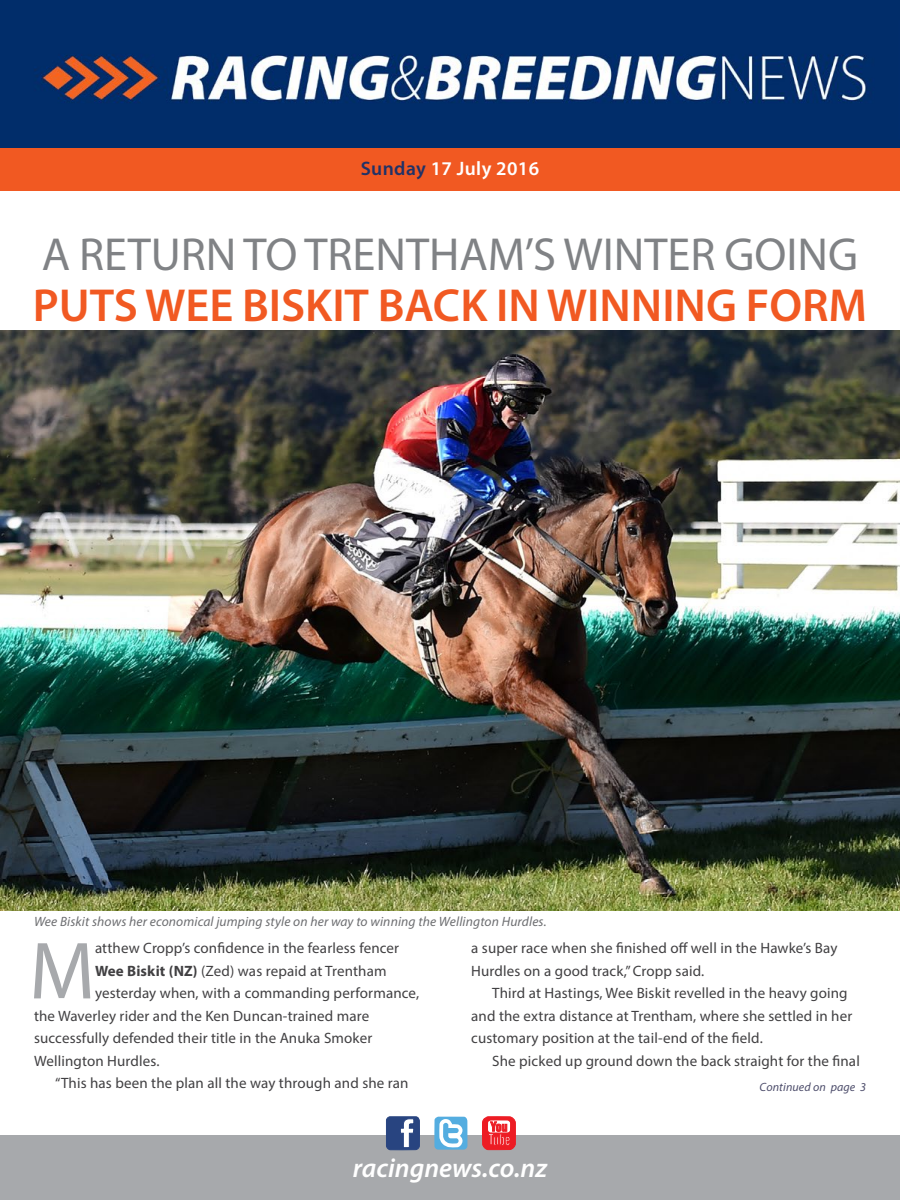
<style>
.page{position:relative;width:900px;height:1200px;background:#fff}
.page>*{position:absolute;margin:0;border:0;box-sizing:border-box;transform-origin:0 0}
.t1{font:81.75px "Myriad Pro";color:#a7a9ac}
.t2{font:46.5px "Myriad Pro";color:#808285}
.t3{font:600 46.5px "Myriad Pro";color:#f15922}
.t4{font:italic 600 27px "Myriad Pro";color:#fff}
.t5{font:600 19.5px "Myriad Pro";letter-spacing:.02em;color:#fff}
.t6{font:15px/22.5px "Myriad Pro";letter-spacing:.01em;color:#414042}
.t7{font:italic 13.5px "Myriad Pro";letter-spacing:.01em;color:#6d6e71}
.t8{font:italic 12px "Myriad Pro";letter-spacing:.01em;color:#4d4d6b}
.s1{color:#203267}
.s2{font-weight:700}
</style>
<div class="page">
<div style="left:0;top:0;width:900px;height:159px;background:#012d6a"></div>
<img style="left:34px;top:54px;width:833px;height:49px">
<div style="left:0;top:148px;width:900px;height:43px;background:#f15922"></div>
<div style="left:0;top:1136px;width:900px;height:64px;background:#a7a9ac"></div>
<svg style="left:386px;top:1117px;width:34px;height:33px"></svg>
<svg style="left:434px;top:1117px;width:33px;height:33px"></svg>
<svg style="left:482px;top:1117px;width:34px;height:33px"></svg>
<img style="left:0;top:330px;width:900px;height:580px">
<h3 class="t5" style="left:361px;top:156px;width:180px"><span class="s1">Sunday</span> 17 July 2016</h3>
<h2 class="t2" style="left:42px;top:225px;width:818px">A RETURN TO TRENTHAM’S WINTER GOING</h2>
<h2 class="t3" style="left:33px;top:276px;width:836px">PUTS WEE BISKIT BACK IN WINNING FORM</h2>
<p class="t7" style="left:34px;top:914px;width:514px">Wee Biskit shows her economical jumping style on her way to winning the Wellington Hurdles.</p>
<h1 class="t1" style="left:29px;top:921px;width:67px">M</h1>
<p class="t6" style="left:95px;top:937px;width:306px">atthew Cropp’s confidence in the fearless fencer</p>
<p class="t6" style="left:95px;top:959px;width:293px"><span class="s2">Wee Biskit (NZ)</span> (Zed) was repaid at Trentham</p>
<p class="t6" style="left:95px;top:982px;width:326px">yesterday when, with a commanding performance,</p>
<p class="t6" style="left:34px;top:1004px;width:337px">the Waverley rider and the Ken Duncan-trained mare</p>
<p class="t6" style="left:34px;top:1027px;width:340px">successfully defended their title in the Anuka Smoker</p>
<p class="t6" style="left:34px;top:1049px;width:127px">Wellington Hurdles.</p>
<p class="t6" style="left:55px;top:1072px;width:355px">“This has been the plan all the way through and she ran</p>
<p class="t6" style="left:471px;top:937px;width:368px">a super race when she finished off well in the Hawke’s Bay<br>Hurdles on a good track,” Cropp said.</p>
<p class="t6" style="left:471px;top:982px;width:383px;text-indent:21px">Third at Hastings, Wee Biskit revelled in the heavy going and the extra distance at Trentham, where she settled in her customary position at the tail-end of the field.</p>
<p class="t6" style="left:492px;top:1049px;width:369px">She picked up ground down the back straight for the final</p>
<p class="t8" style="left:760px;top:1079px;width:108px">Continued on page 3</p>
<h3 class="t4" style="left:353px;top:1150px;width:196px">racingnews.co.nz</h3>
</div>
